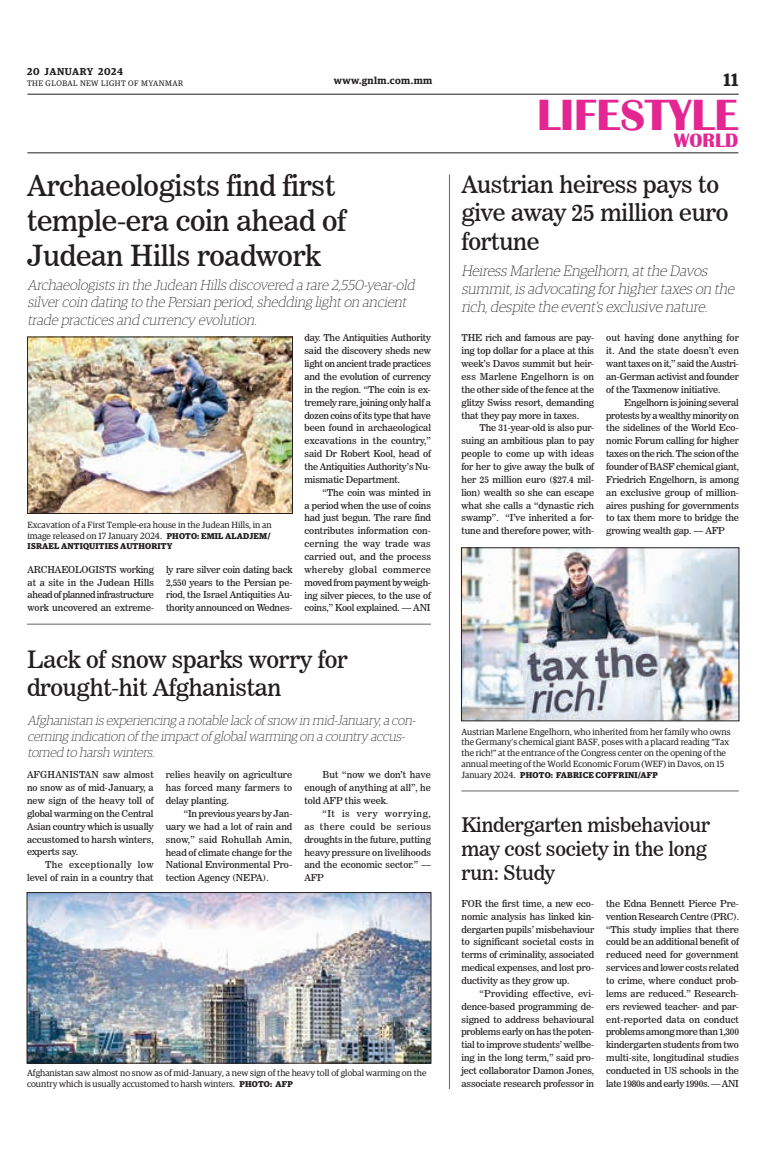
<style>
.page{position:relative;width:773px;height:1152px;background:#fff}
.page>*{position:absolute;margin:0;border:0;box-sizing:border-box;transform-origin:0 0}
.t1{font:700 45px "Britannic";color:#e42692}
._3_Clm_Head{font:28.9px/34.7px "News 706 BT Roman C";letter-spacing:-.01em;color:#231f20}
._3_Clm_Head-2{font:23.9px/28.6px "News 706 BT Roman C";letter-spacing:-.01em;color:#231f20}
._3_Clm_Head-3{font:23.8px/28.5px "News 706 BT Roman C";letter-spacing:-.01em;color:#231f20}
._2_Clm_Head{font:20px/24px "News 706 BT Roman C";letter-spacing:-.01em;color:#231f20}
.t2{font:700 20px "Britannic";color:#e42692}
.t3{font:600 18px "Guardian Egyp";color:#231f20}
.t4{font:italic 100 15px/18px "Guardian Egyp";color:#231f20}
.t5{font:italic 100 14.5px/17.4px "Guardian Egyp";color:#231f20}
.t6{font:italic 100 13.5px/16.2px "Guardian Egyp";color:#231f20}
.t7{font:600 10px "Guardian Egyp";letter-spacing:.045em;color:#231f20}
._2nd_Body{font:9.5px/12.9px "News 706 BT Roman C";letter-spacing:-.01em;color:#231f20;text-align:justify}
.Normal_Para{font:9.5px/12.9px "News 706 BT Roman C";letter-spacing:-.01em;color:#231f20;text-align:justify}
._2nd_Body-2{font:9.5px/12.9px "News 706 BT Roman C";letter-spacing:.01em;color:#231f20;text-align:right}
.Normal_Para-2{font:9.5px "News 706 BT Roman C";letter-spacing:.015em;color:#231f20}
.t8{font:9px/10.8px "Guardian Egyp";color:#231f20}
.t9{font:700 8.5px "Guardian Egyp";letter-spacing:.02em;color:#231f20}
.t10{font:8px "Guardian Egyp";letter-spacing:.06em;color:#231f20}
.s1{font-weight:700;font-size:8.5px}
.s2{font-weight:400;font-size:9px}
</style>
<div class="page">
<hr style="left:27px;top:94px;width:711px;height:1px;background:#231f20">
<hr style="left:27px;top:153px;width:711px;height:1px;background:#231f20">
<img style="left:29px;top:339px;width:261px;height:173px">
<div style="left:27px;top:337px;width:265px;height:177px;border:1px solid #231f20"></div>
<img style="left:463px;top:550px;width:274px;height:169px">
<img style="left:29px;top:894px;width:400px;height:167px">
<div style="left:27px;top:892px;width:404px;height:171px;border:1px solid #231f20"></div>
<hr style="left:27px;top:624px;width:404px;height:1px;background:#231f20">
<hr style="left:449px;top:174px;width:1px;height:915px;background:#231f20">
<hr style="left:461px;top:791px;width:277px;height:1px;background:#231f20">
<p class="t7" style="left:27px;top:64px;width:97px">20 JANUARY 2024</p>
<p class="t10" style="left:27px;top:78px;width:158px">THE GLOBAL NEW LIGHT OF MYANMAR</p>
<p class="t7" style="left:334px;top:73px;width:100px">www.gnlm.com.mm</p>
<h3 class="t3" style="left:723px;top:67px;width:16px">11</h3>
<h1 class="t1" style="left:537px;top:89px;width:203px">LIFESTYLE</h1>
<h3 class="t2" style="left:673px;top:129px;width:66px">WORLD</h3>
<p class="_3_Clm_Head" style="left:27px;top:169px;width:320px">Archaeologists find first temple-era coin ahead of<br>Judean Hills roadwork</p>
<p class="t5" style="left:28px;top:276px;width:391px">Archaeologists in the Judean Hills discovered a rare 2,550-year-old silvercoin dating to the Persian period,shedding lighton ancient trade practices and currency evolution.</p>
<p class="t8" style="left:28px;top:519px;width:246px">Excavation of a First Temple-era house in the Judean Hills, in an image released on 17 January 2024. <span class="s1">PHOTO: EMIL ALADJEM/</span></p>
<p class="t9" style="left:28px;top:539px;width:146px">ISRAEL ANTIQUITIES AUTHORITY</p>
<p class="Normal_Para" style="left:28px;top:563px;width:128px">ARCHAEOLOGISTS working at a site in the Judean Hills ahead of planned infrastructure work uncovered an extreme-</p>
<p class="Normal_Para" style="left:166px;top:563px;width:128px">ly rare silver coin dating back 2,550 years to the Persian pe&shy;riod, the Israel Antiquities Au&shy;thority announced on Wednes-</p>
<p class="Normal_Para" style="left:304px;top:332px;width:128px">day. The Antiquities Authority said the discovery sheds new light on ancient trade practices and the evolution of currency in the region. “The coin is ex&shy;tremely rare, joining only half a dozen coins of its type that have been found in archaeological excavations in the country,” said Dr Robert Kool, head of the Antiquities Authority’s Nu&shy;mismatic Department.</p>
<p class="_2nd_Body" style="left:304px;top:486px;width:128px;text-indent:18px">“The coin was minted in a period when the use of coins had just begun. The rare find contributes information con&shy;cerning the way trade was carried out, and the process whereby global commerce moved from payment by weigh&shy;ing silver pieces, to the use of coins,” Kool explained. — ANI</p>
<p class="_3_Clm_Head-3" style="left:27px;top:645px;width:322px">Lack of snow sparks worry for drought-hit Afghanistan</p>
<p class="t6" style="left:28px;top:712px;width:392px">Afghanistan isexperiencing a notable lack of snow in mid-January,a con&shy;cerning indication of the impactof globalwarming on a country accus&shy;tomed to harsh winters.</p>
<p class="_3_Clm_Head-2" style="left:461px;top:170px;width:268px">Austrian heiress pays to give away 25 million euro fortune</p>
<p class="t4" style="left:461px;top:261px;width:277px">Heiress Marlene Engelhorn,atthe Davos summit,is advocating forhighertaxes on the rich,despite the event’s exclusive nature.</p>
<p class="Normal_Para" style="left:461px;top:332px;width:134px">THE rich and famous are pay&shy;ing top dollar for a place at this week’s Davos summit but heir&shy;ess Marlene Engelhorn is on the other side of the fence at the glitzy Swiss resort, demanding that they pay more in taxes.</p>
<p class="_2nd_Body" style="left:461px;top:422px;width:134px;text-indent:18px">The 31-year-old is also pur&shy;suing an ambitious plan to pay people to come up with ideas for her to give away the bulk of her 25 million euro ($27.4 mil&shy;lion) wealth so she can escape what she calls a “dynastic rich swamp”. “I’ve inherited a for&shy;tune and therefore power, with-</p>
<p class="_2nd_Body" style="left:606px;top:332px;width:134px">out having done anything for it. And the state doesn’t even want taxes on it,” said the Austri&shy;an-German activist and founder of the Taxmenow initiative.</p>
<p class="_2nd_Body" style="left:606px;top:396px;width:134px;text-indent:18px">Engelhorn is joining several protests by a wealthy minority on the sidelines of the World Eco&shy;nomic Forum calling for higher taxes on the rich. The scion of the founder of BASF chemical giant, Friedrich Engelhorn, is among an exclusive group of million&shy;aires pushing for governments to tax them more to bridge the growing wealth gap. — AFP</p>
<p class="t8" style="left:461px;top:726px;width:270px">Austrian Marlene Engelhorn, who inherited from her family who owns the Germany’s chemical giant BASF, poses with a placard reading “Tax the rich!” at the entrance of the Congress center on the opening of the annual meeting of the World Economic Forum (WEF) in Davos, on 15</p>
<p class="Normal_Para-2" style="left:27px;top:769px;width:128px">AFGHANISTAN saw almost</p>
<p class="t9" style="left:461px;top:768px;width:198px"><span class="s2">January 2024.</span> PHOTO: FABRICE COFFRINI/AFP</p>
<p class="Normal_Para" style="left:27px;top:781px;width:128px">no snow as of mid-January, a new sign of the heavy toll of global warming on the Central Asian country which is usually accustomed to harsh winters, experts say.</p>
<p class="_2nd_Body-2" style="left:27px;top:858px;width:128px">The exceptionally low level of rain in a country that</p>
<p class="_2nd_Body" style="left:166px;top:768px;width:128px">relies heavily on agriculture has forced many farmers to delay planting.</p>
<p class="_2nd_Body" style="left:166px;top:807px;width:128px;text-indent:18px">“In previous years by Jan&shy;uary we had a lot of rain and snow,” said Rohullah Amin, head of climate change for the National Environmental Pro&shy;tection Agency (NEPA).</p>
<p class="_2nd_Body" style="left:304px;top:769px;width:128px;text-indent:18px">But “now we don’t have enough of anything at all”, he told AFP this week.</p>
<p class="_2nd_Body" style="left:304px;top:807px;width:128px;text-indent:18px">“It is very worrying, as there could be serious droughts in the future, putting heavy pressure on livelihoods and the economic sector.” — AFP</p>
<p class="_2_Clm_Head" style="left:461px;top:813px;width:250px">Kindergarten misbehaviour may cost society in the long run: Study</p>
<p class="t8" style="left:27px;top:1067px;width:401px">Afghanistan saw almost no snow as of mid-January, a new sign of the heavy toll of global warming on the country which is usually accustomed to harsh winters. <span class="s1">PHOTO: AFP</span></p>
<p class="Normal_Para" style="left:461px;top:897px;width:134px">FOR the first time, a new eco&shy;nomic analysis has linked kin&shy;dergarten pupils’ misbehaviour to significant societal costs in terms of criminality, associated medical expenses, and lost pro&shy;ductivity as they grow up.</p>
<p class="_2nd_Body" style="left:461px;top:987px;width:134px;text-indent:18px">“Providing effective, evi&shy;dence-based programming de&shy;signed to address behavioural problems early on has the poten&shy;tial to improve students’ wellbe&shy;ing in the long term,” said pro&shy;ject collaborator Damon Jones, associate research professor in</p>
<p class="_2nd_Body" style="left:606px;top:897px;width:134px">the Edna Bennett Pierce Pre&shy;vention Research Centre (PRC). “This study implies that there could be an additional benefit of reduced need for government services and lower costs related to crime, where conduct prob&shy;lems are reduced.” Research&shy;ers reviewed teacher- and par&shy;ent-reported data on conduct problems among more than 1,300 kindergarten students from two multi-site, longitudinal studies conducted in US schools in the late 1980s and early 1990s. — ANI</p>
</div>
